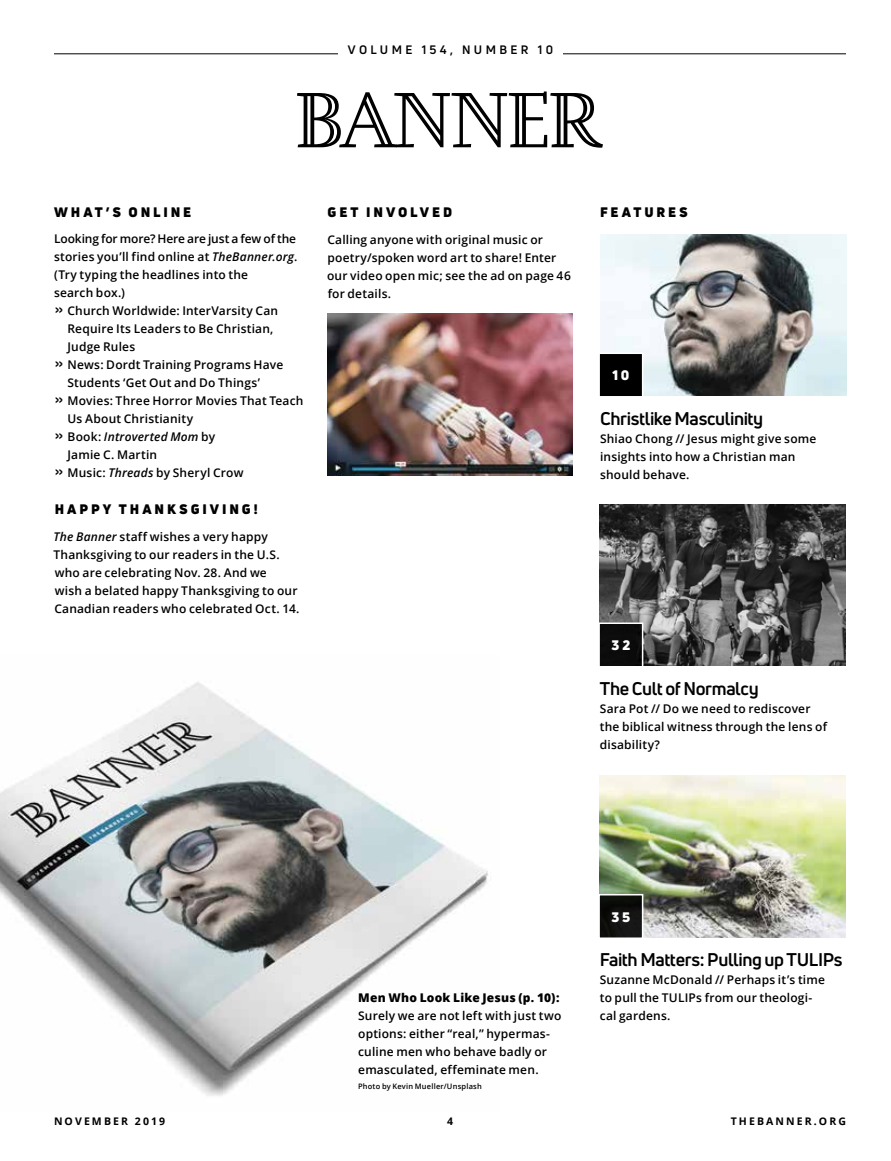
<style>
.page{position:relative;width:891px;height:1161px;background:#fff}
.page>*{position:absolute;margin:0;border:0;box-sizing:border-box;transform-origin:0 0}
.t1{font:700 18px "Uni Neue";letter-spacing:-.02em;color:#000}
.t2{font:900 13.5px "Uni Neue";letter-spacing:.21em;color:#000}
.t3{font:900 13.5px "Uni Neue";color:#fff}
.t4{font:600 12px/18px "Open Sans";letter-spacing:.015em;color:#000}
.t5{font:600 12px "Open Sans";letter-spacing:-.01em;color:#000}
.t6{font:800 12px "Open Sans";letter-spacing:.02em;color:#000}
.t7{font:italic 600 12px "Open Sans";letter-spacing:.015em;color:#000}
.t8{font:700 12px "Uni Neue";letter-spacing:.28em;color:#000}
.t9{font:700 10.5px "Open Sans";letter-spacing:.2em;color:#000}
.t10{font:600 7.5px "Open Sans";letter-spacing:.025em;color:#000}
.s1{font-style:italic}
.s2{font-family:"Helvetica";font-weight:400;font-size:18px}
.s3{font-family:"Helvetica";font-weight:400;font-style:normal;font-size:18px}
.s4{font-style:normal}
</style>
<div class="page">
<img style="left:0;top:681px;width:488px;height:415px">
<img style="left:600px;top:234px;width:246px;height:162px">
<img style="left:327px;top:314px;width:246px;height:162px">
<div style="left:599px;top:353px;width:44px;height:44px;background:#000"></div>
<div style="left:598px;top:353px;width:45px;height:45px;border:2px solid #fff"></div>
<svg style="left:297px;top:92px;width:306px;height:56px"></svg>
<img style="left:600px;top:504px;width:246px;height:162px">
<img style="left:600px;top:775px;width:246px;height:162px">
<div style="left:599px;top:623px;width:44px;height:44px;background:#0b0b0b"></div>
<div style="left:598px;top:622px;width:45px;height:45px;border:2px solid #fff"></div>
<div style="left:599px;top:895px;width:44px;height:43px;background:#10100e"></div>
<div style="left:598px;top:894px;width:45px;height:45px;border:2px solid #fff"></div>
<hr style="left:54px;top:54px;width:792px;height:1px;background:#000">
<div style="left:338px;top:45px;width:225px;height:13px;background:#fff"></div>
<p class="t8" style="left:348px;top:42px;width:207px">VOLUME 154, NUMBER 10</p>
<p class="t2" style="left:54px;top:203px;width:139px">WHAT’S ONLINE</p>
<p class="t2" style="left:600px;top:203px;width:89px">FEATURES</p>
<p class="t2" style="left:328px;top:203px;width:126px">GET INVOLVED</p>
<p class="t4" style="left:327px;top:231px;width:245px">Calling anyone with original music or poetry/spoken word art to share! Enter our video open mic; see the ad on page 46 for details.</p>
<p class="t5" style="left:54px;top:231px;width:244px">Looking for more? Here are just a few of the</p>
<p class="t4" style="left:54px;top:248px;width:245px">stories you’ll find online at <span class="s1">TheBanner.org</span>.</p>
<p class="t4" style="left:54px;top:266px;width:196px">(Try typing the headlines into the</p>
<p class="t4" style="left:54px;top:284px;width:73px">search box.)</p>
<p class="t4" style="left:54px;top:302px;width:226px"><span class="s2">»</span> Church Worldwide: InterVarsity Can</p>
<p class="t4" style="left:68px;top:320px;width:207px">Require Its Leaders to Be Christian,</p>
<p class="t4" style="left:68px;top:338px;width:69px">Judge Rules</p>
<p class="t4" style="left:54px;top:356px;width:231px"><span class="s2">»</span> News: Dordt Training Programs Have</p>
<p class="t4" style="left:68px;top:374px;width:194px">Students ‘Get Out and Do Things’</p>
<p class="t4" style="left:54px;top:392px;width:251px"><span class="s2">»</span> Movies: Three Horror Movies That Teach</p>
<p class="t4" style="left:68px;top:410px;width:127px">Us About Christianity</p>
<p class="t7" style="left:54px;top:429px;width:163px"><span class="s3">»</span> <span class="s4">Book:</span> Introverted Mom <span class="s4">by</span></p>
<p class="t4" style="left:68px;top:446px;width:91px">Jamie C. Martin</p>
<p class="t4" style="left:54px;top:464px;width:191px"><span class="s2">»</span> Music: <span class="s1">Threads</span> by Sheryl Crow</p>
<p class="t3" style="left:612px;top:366px;width:19px">10</p>
<h1 class="t1" style="left:600px;top:407px;width:165px">Christlike Masculinity</h1>
<p class="t4" style="left:600px;top:429px;width:218px">Shiao Chong // Jesus might give some insights into how a Christian man should behave.</p>
<p class="t2" style="left:55px;top:500px;width:204px">HAPPY THANKSGIVING!</p>
<p class="t4" style="left:53px;top:528px;width:248px"><span class="s1">The Banner</span> staff wishes a very happy Thanksgiving to our readers in the U.S. who are celebrating Nov. 28. And we<br>wish a belated happy Thanksgiving to our Canadian readers who celebrated Oct. 14.</p>
<p class="t3" style="left:611px;top:636px;width:20px">32</p>
<h1 class="t1" style="left:600px;top:677px;width:160px">The Cult of Normalcy</h1>
<p class="t4" style="left:600px;top:699px;width:229px">Sara Pot // Do we need to rediscover the biblical witness through the lens of disability?</p>
<p class="t6" style="left:358px;top:989px;width:203px">Men Who Look Like Jesus (p. 10):</p>
<p class="t4" style="left:358px;top:1006px;width:205px">Surely we are not left with just two options: either “real,” hypermas&shy;culine men who behave badly or emasculated, effeminate men.</p>
<p class="t10" style="left:358px;top:1081px;width:125px">Photo by Kevin Mueller/Unsplash</p>
<p class="t3" style="left:611px;top:907px;width:20px">35</p>
<h1 class="t1" style="left:600px;top:949px;width:244px">Faith Matters: Pulling up TULIPs</h1>
<p class="t4" style="left:600px;top:971px;width:227px">Suzanne McDonald // Perhaps it’s time to pull the TULIPs from our theologi&shy;cal gardens.</p>
<p class="t9" style="left:54px;top:1114px;width:113px">NOVEMBER 2019</p>
<p class="t9" style="left:447px;top:1114px;width:7px">4</p>
<p class="t9" style="left:731px;top:1114px;width:117px">THEBANNER.ORG</p>
</div>
